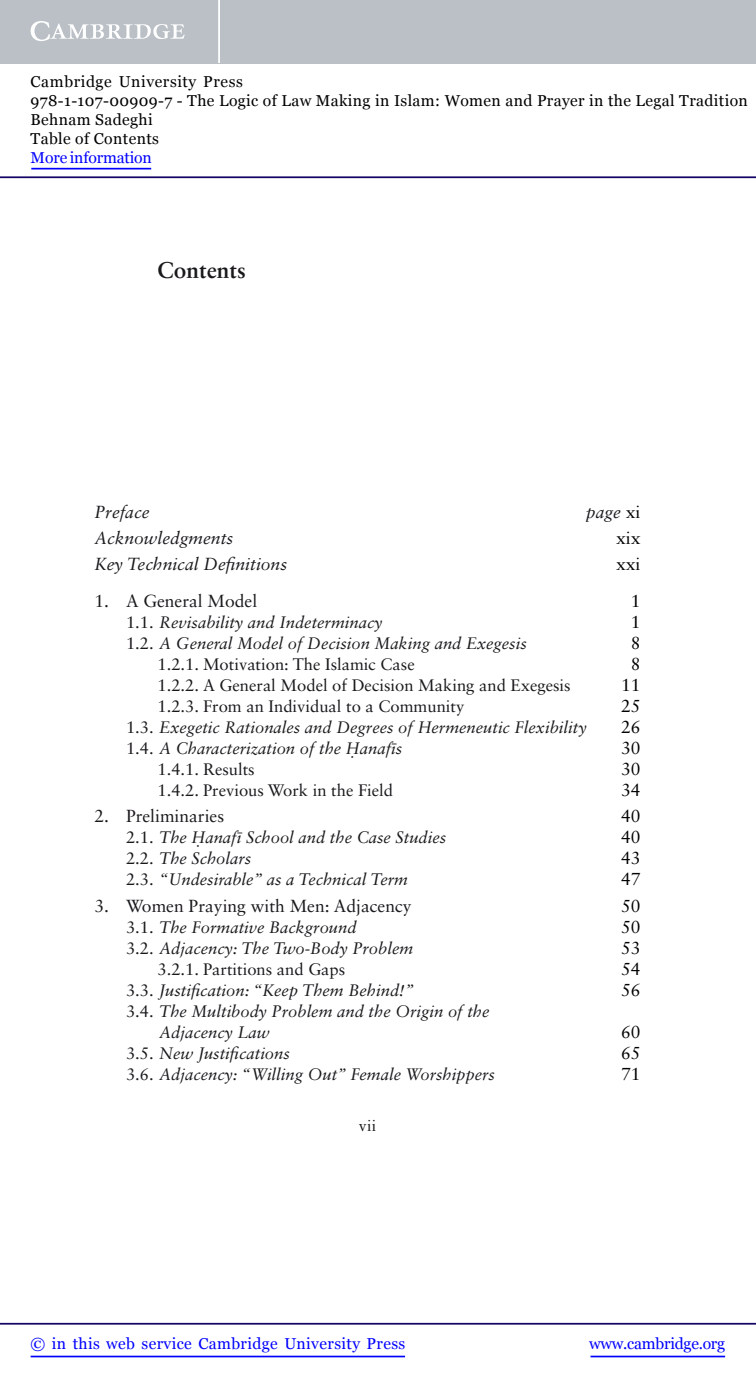
<style>
.page{position:relative;width:756px;height:1388px;background:#fff}
.page>*{position:absolute;margin:0;border:0;box-sizing:border-box;transform-origin:0 0}
.t1{font:700 22.75px "Sabon LT Std";color:#1a181b}
.t2{font:17.5px "Sabon LT Std";color:#1a181b}
.t3{font:italic 17.5px "Sabon LT Std";color:#1a181b}
.t4{font:17.5px "Sabon LT Std";color:#000}
.t5{font:italic 16.62px/21px "Sabon LT Std";color:#1a181b}
.t6{font:16.62px "Sabon LT Std";color:#1a181b}
.t7{font:15.75px/18.9px "Georgia";letter-spacing:.025em;color:#000}
.t8{font:15.75px "Georgia";letter-spacing:.025em;color:#00f}
.t9{font:15.75px "Georgia";letter-spacing:-.015em;color:#00f}
.t10{font:15.75px "Georgia";letter-spacing:-.01em;color:#00f}
.t11{font:15.75px "Sabon LT Std";color:#1a181b}
.s1{font-style:normal;color:#000}
.s2{font-style:normal}
.s3{font-family:"Combo NG";font-style:normal}
</style>
<div class="page">
<hr style="left:591px;top:1355px;width:134px;height:2px;background:#00f">
<hr style="left:0;top:1323px;width:756px;height:1px;background:#150666">
<hr style="left:31px;top:1355px;width:374px;height:2px;background:#00f">
<div style="left:0;top:0;width:756px;height:63px;background:#bac0c6"></div>
<svg style="left:31px;top:21px;width:154px;height:20px"></svg>
<hr style="left:218px;top:0;width:2px;height:63px;background:#fff">
<hr style="left:0;top:176px;width:756px;height:2px;background:#150666">
<hr style="left:31px;top:168px;width:120px;height:1px;background:#00f">
<p class="t7" style="left:31px;top:72px;width:719px">Cambridge University Press<br>978-1-107-00909-7 - The Logic of Law Making in Islam: Women and Prayer in the Legal Tradition Behnam Sadeghi<br>Table of Contents</p>
<p class="t10" style="left:31px;top:148px;width:123px">More information</p>
<p class="t1" style="left:158px;top:256px;width:90px">Contents</p>
<p class="t3" style="left:94px;top:502px;width:57px">Preface</p>
<p class="t3" style="left:586px;top:502px;width:56px">page <span class="s1">xi</span></p>
<p class="t3" style="left:94px;top:528px;width:140px">Acknowledgments</p>
<p class="t4" style="left:616px;top:527px;width:26px">xix</p>
<p class="t3" style="left:94px;top:554px;width:194px">Key Technical Definitions</p>
<p class="t4" style="left:616px;top:554px;width:26px">xxi</p>
<p class="t2" style="left:94px;top:590px;width:164px">1. A General Model</p>
<p class="t4" style="left:631px;top:590px;width:11px">1</p>
<p class="t5" style="left:126px;top:612px;width:258px"><span class="s2">1.1.</span> Revisability and Indeterminacy</p>
<p class="t4" style="left:631px;top:611px;width:11px">1</p>
<p class="t5" style="left:126px;top:633px;width:402px"><span class="s2">1.2.</span> A General Model of Decision Making and Exegesis</p>
<p class="t4" style="left:631px;top:632px;width:11px">8</p>
<p class="t6" style="left:158px;top:654px;width:259px">1.2.1. Motivation: The Islamic Case</p>
<p class="t4" style="left:631px;top:653px;width:11px">8</p>
<p class="t6" style="left:158px;top:675px;width:415px">1.2.2. A General Model of Decision Making and Exegesis</p>
<p class="t4" style="left:621px;top:674px;width:21px">11</p>
<p class="t6" style="left:158px;top:696px;width:308px">1.2.3. From an Individual to a Community</p>
<p class="t4" style="left:621px;top:695px;width:21px">25</p>
<p class="t5" style="left:126px;top:717px;width:462px"><span class="s2">1.3.</span> Exegetic Rationales and Degrees of Hermeneutic Flexibility</p>
<p class="t4" style="left:621px;top:716px;width:21px">26</p>
<p class="t5" style="left:126px;top:738px;width:278px"><span class="s2">1.4.</span> A Characterization of the H<span class="s3">￹</span>anafı<span class="s3">لإ</span>s</p>
<p class="t4" style="left:621px;top:737px;width:21px">30</p>
<p class="t6" style="left:158px;top:759px;width:99px">1.4.1. Results</p>
<p class="t4" style="left:621px;top:758px;width:21px">30</p>
<p class="t6" style="left:158px;top:780px;width:237px">1.4.2. Previous Work in the Field</p>
<p class="t4" style="left:621px;top:779px;width:21px">34</p>
<p class="t2" style="left:94px;top:806px;width:131px">2. Preliminaries</p>
<p class="t4" style="left:621px;top:806px;width:21px">40</p>
<p class="t5" style="left:126px;top:827px;width:322px"><span class="s2">2.1.</span> The H<span class="s3">￹</span>anafı<span class="s3">لإ</span>School and the Case Studies</p>
<p class="t4" style="left:621px;top:827px;width:21px">40</p>
<p class="t5" style="left:126px;top:848px;width:127px"><span class="s2">2.2.</span> The Scholars</p>
<p class="t4" style="left:621px;top:848px;width:21px">43</p>
<p class="t5" style="left:126px;top:869px;width:284px"><span class="s2">2.3.</span> “Undesirable” as a Technical Term</p>
<p class="t4" style="left:621px;top:869px;width:21px">47</p>
<p class="t2" style="left:94px;top:895px;width:319px">3. Women Praying with Men: Adjacency</p>
<p class="t4" style="left:621px;top:895px;width:21px">50</p>
<p class="t5" style="left:126px;top:916px;width:232px"><span class="s2">3.1.</span> The Formative Background</p>
<p class="t4" style="left:621px;top:916px;width:21px">50</p>
<p class="t5" style="left:126px;top:937px;width:289px"><span class="s2">3.2.</span> Adjacency: The Two-Body Problem</p>
<p class="t4" style="left:621px;top:937px;width:21px">53</p>
<p class="t6" style="left:158px;top:959px;width:189px">3.2.1. Partitions and Gaps</p>
<p class="t4" style="left:621px;top:958px;width:21px">54</p>
<p class="t5" style="left:126px;top:979px;width:290px"><span class="s2">3.3.</span> Justification: “Keep Them Behind!”</p>
<p class="t4" style="left:621px;top:979px;width:21px">56</p>
<p class="t5" style="left:159px;top:1000px;width:332px;text-indent:-33px"><span class="s2">3.4.</span> The Multibody Problem and the Origin of the<br>Adjacency Law</p>
<p class="t4" style="left:621px;top:1021px;width:21px">60</p>
<p class="t5" style="left:126px;top:1042px;width:165px"><span class="s2">3.5.</span> New Justifications</p>
<p class="t4" style="left:621px;top:1042px;width:21px">65</p>
<p class="t5" style="left:126px;top:1063px;width:371px"><span class="s2">3.6.</span> Adjacency: “Willing Out” Female Worshippers</p>
<p class="t4" style="left:621px;top:1063px;width:21px">71</p>
<p class="t11" style="left:359px;top:1116px;width:19px">vii</p>
<p class="t8" style="left:31px;top:1335px;width:376px">© in this web service Cambridge University Press</p>
<p class="t9" style="left:589px;top:1335px;width:137px">www.cambridge.org</p>
</div>
